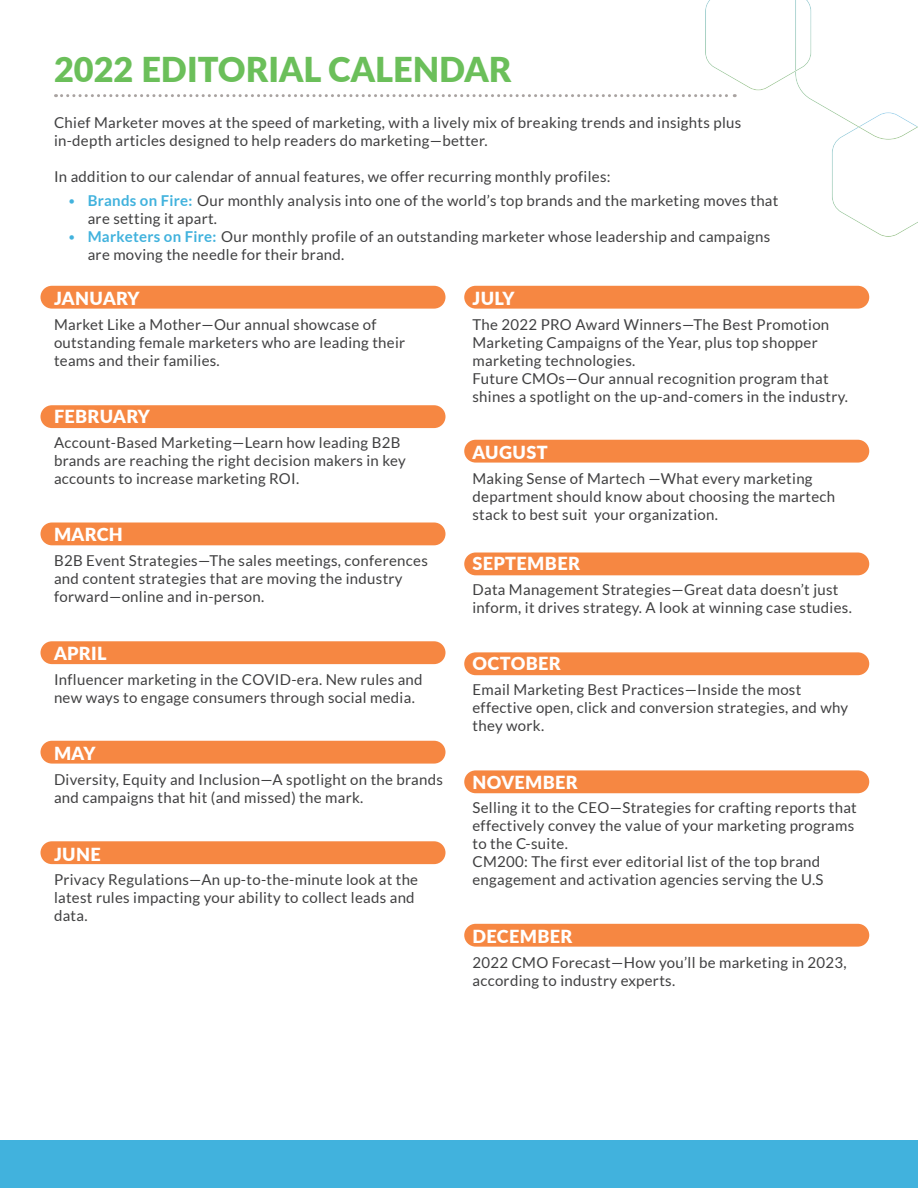
<style>
.page{position:relative;width:918px;height:1188px;background:#fff}
.page>*{position:absolute;margin:0;border:0;box-sizing:border-box;transform-origin:0 0}
.t1{font:900 34.2px "Lato";color:#6bbf5a}
.t2{font:900 18px "Lato";letter-spacing:.02em;color:#fff}
.t3{font:15px/18px "Lato";letter-spacing:.02em;color:#404041}
.s1{font-weight:300;color:#41b2dd}
.s2{font-weight:700;color:#41b2dd}
</style>
<div class="page">
<div style="left:0;top:1140px;width:918px;height:48px;background:#41b2dd"></div>
<div style="left:41px;top:286px;width:405px;height:23px;background:#f68742;border-radius:11px"></div>
<div style="left:41px;top:405px;width:405px;height:23px;background:#f68742;border-radius:11px"></div>
<div style="left:41px;top:523px;width:405px;height:22px;background:#f68742;border-radius:11px"></div>
<div style="left:41px;top:641px;width:405px;height:23px;background:#f68742;border-radius:11px"></div>
<div style="left:41px;top:741px;width:405px;height:23px;background:#f68742;border-radius:11px"></div>
<div style="left:41px;top:841px;width:405px;height:23px;background:#f68742;border-radius:11px"></div>
<div style="left:464px;top:286px;width:405px;height:23px;background:#f68742;border-radius:11px"></div>
<div style="left:464px;top:440px;width:405px;height:23px;background:#f68742;border-radius:11px"></div>
<div style="left:464px;top:553px;width:405px;height:22px;background:#f68742;border-radius:11px"></div>
<div style="left:464px;top:652px;width:405px;height:23px;background:#f68742;border-radius:11px"></div>
<div style="left:464px;top:770px;width:405px;height:23px;background:#f68742;border-radius:11px"></div>
<div style="left:464px;top:924px;width:405px;height:23px;background:#f68742;border-radius:11px"></div>
<svg style="left:56px;top:0;width:862px;height:237px"></svg>
<h1 class="t1" style="left:54px;top:48px;width:459px">2022 EDITORIAL CALENDAR</h1>
<p class="t3" style="left:54px;top:113px;width:689px">Chief Marketer moves at the speed of marketing, with a lively mix of breaking trends and insights plus in-depth articles designed to help readers do marketing—better.</p>
<p class="t3" style="left:54px;top:167px;width:558px">In addition to our calendar of annual features, we offer recurring monthly profiles:</p>
<p class="t3" style="left:88px;top:192px;width:692px;text-indent:-20px"><span class="s1">•</span> <span class="s2">Brands on Fire:</span> Our monthly analysis into one of the world’s top brands and the marketing moves that are setting it apart.</p>
<p class="t3" style="left:88px;top:228px;width:684px;text-indent:-20px"><span class="s1">•</span> <span class="s2">Marketers on Fire:</span> Our monthly profile of an outstanding marketer whose leadership and campaigns are moving the needle for their brand.</p>
<p class="t2" style="left:54px;top:287px;width:87px">JANUARY</p>
<p class="t3" style="left:54px;top:315px;width:353px">Market Like a Mother—Our annual showcase of outstanding female marketers who are leading their teams and their families.</p>
<p class="t2" style="left:473px;top:287px;width:44px">JULY</p>
<p class="t3" style="left:473px;top:315px;width:377px">The 2022 PRO Award Winners—The Best Promotion Marketing Campaigns of the Year, plus top shopper marketing technologies.<br>Future CMOs—Our annual recognition program that shines a spotlight on the up-and-comers in the industry.</p>
<p class="t2" style="left:54px;top:405px;width:97px">FEBRUARY</p>
<p class="t3" style="left:54px;top:433px;width:353px">Account-Based Marketing—Learn how leading B2B brands are reaching the right decision makers in key accounts to increase marketing ROI.</p>
<p class="t2" style="left:54px;top:524px;width:70px">MARCH</p>
<p class="t3" style="left:54px;top:551px;width:375px">B2B Event Strategies—The sales meetings, conferences and content strategies that are moving the industry forward—online and in-person.</p>
<p class="t2" style="left:54px;top:642px;width:54px">APRIL</p>
<p class="t3" style="left:54px;top:670px;width:370px">Influencer marketing in the COVID-era. New rules and new ways to engage consumers through social media.</p>
<p class="t2" style="left:54px;top:742px;width:43px">MAY</p>
<p class="t3" style="left:54px;top:770px;width:391px">Diversity, Equity and Inclusion—A spotlight on the brands and campaigns that hit (and missed) the mark.</p>
<p class="t2" style="left:54px;top:843px;width:48px">JUNE</p>
<p class="t3" style="left:54px;top:870px;width:366px">Privacy Regulations—An up-to-the-minute look at the latest rules impacting your ability to collect leads and data.</p>
<p class="t2" style="left:473px;top:441px;width:77px">AUGUST</p>
<p class="t3" style="left:473px;top:469px;width:364px">Making Sense of Martech —What every marketing department should know about choosing the martech stack to best suit your organization.</p>
<p class="t2" style="left:473px;top:552px;width:109px">SEPTEMBER</p>
<p class="t3" style="left:473px;top:580px;width:381px">Data Management Strategies—Great data doesn’t just inform, it drives strategy. A look at winning case studies.</p>
<p class="t2" style="left:473px;top:652px;width:90px">OCTOBER</p>
<p class="t3" style="left:473px;top:680px;width:377px">Email Marketing Best Practices—Inside the most effective open, click and conversion strategies, and why they work.</p>
<p class="t2" style="left:473px;top:771px;width:107px">NOVEMBER</p>
<p class="t3" style="left:473px;top:798px;width:386px">Selling it to the CEO—Strategies for crafting reports that effectively convey the value of your marketing programs to the C-suite.<br>CM200: The first ever editorial list of the top brand engagement and activation agencies serving the U.S</p>
<p class="t2" style="left:473px;top:925px;width:101px">DECEMBER</p>
<p class="t3" style="left:473px;top:953px;width:376px">2022 CMO Forecast—How you’ll be marketing in 2023, according to industry experts.</p>
</div>
